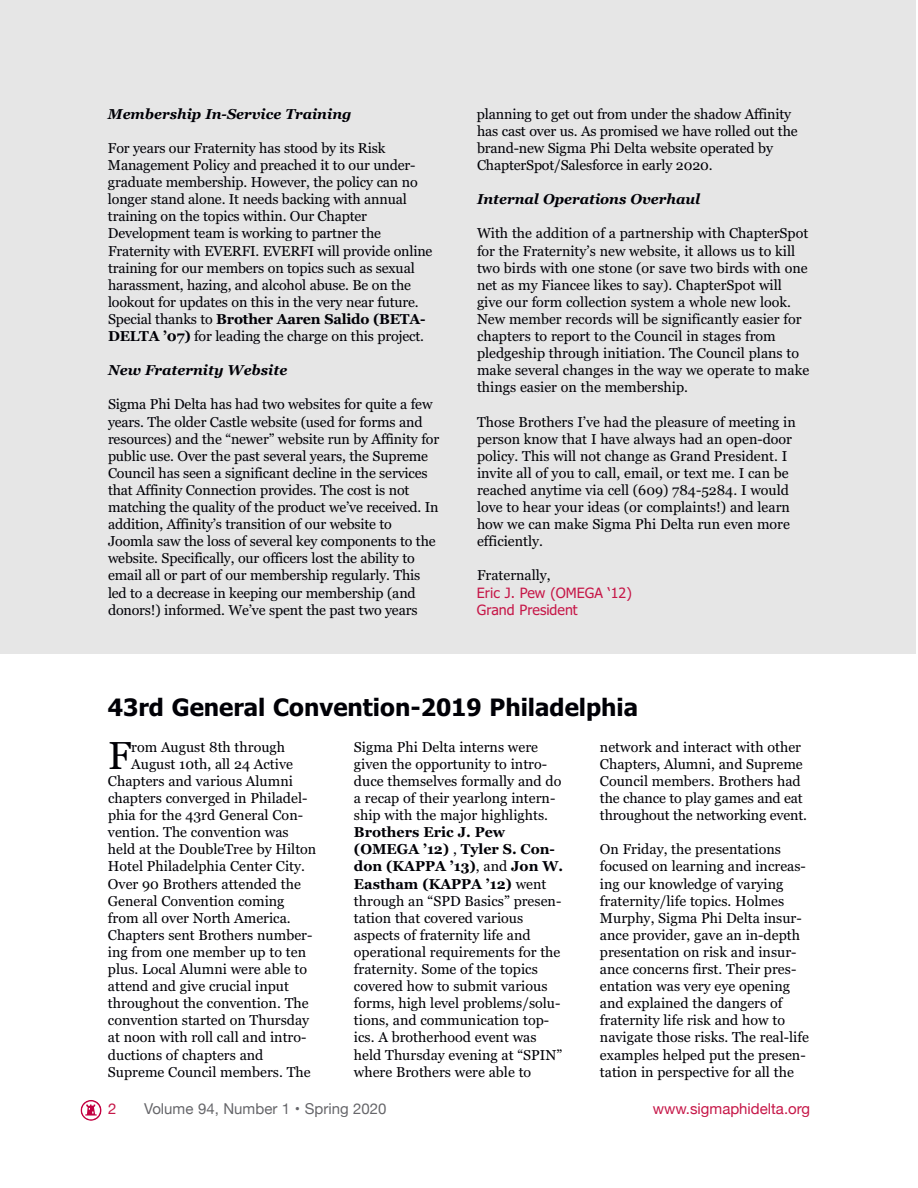
<style>
.page{position:relative;width:918px;height:1188px;background:#fff}
.page>*{position:absolute;margin:0;border:0;box-sizing:border-box;transform-origin:0 0}
.t1{font:38.85px "Georgia";color:#000006}
.t2{font:700 24px "Tahoma";color:#000006}
.t3{font:15px "Helvetica Neue";color:#66666a}
.t4{font:15px "Helvetica Neue";color:#c61748}
.t5{font:14.25px/17.1px "Georgia";color:#000006}
.t6{font:italic 700 14.25px "Georgia";color:#000006}
.t7{font:14.25px/17.1px "Tahoma";color:#c61748}
.s1{font-weight:700}
</style>
<div class="page">
<div style="left:0;top:0;width:916px;height:654px;background:#e6e6e6"></div>
<svg style="left:81px;top:1100px;width:21px;height:21px"></svg>
<p class="t6" style="left:108px;top:106px;width:245px">Membership In-Service Training</p>
<p class="t5" style="left:108px;top:140px;width:326px">For years our Fraternity has stood by its Risk Management Policy and preached it to our under&shy;graduate membership. However, the policy can no longer stand alone. It needs backing with annual training on the topics within. Our Chapter Development team is working to partner the Fraternity with EVERFI. EVERFI will provide online training for our members on topics such as sexual harassment, hazing, and alcohol abuse. Be on the lookout for updates on this in the very near future.<br>Special thanks to <span class="s1">Brother Aaren Salido (BETA-DELTA ’07)</span> for leading the charge on this project.</p>
<p class="t6" style="left:108px;top:362px;width:181px">New Fraternity Website</p>
<p class="t5" style="left:108px;top:396px;width:333px">Sigma Phi Delta has had two websites for quite a few years. The older Castle website (used for forms and resources) and the “newer” website run by Affinity for public use. Over the past several years, the Supreme Council has seen a significant decline in the services that Affinity Connection provides. The cost is not matching the quality of the product we’ve received. In addition, Affinity’s transition of our website to Joomla saw the loss of several key components to the website. Specifically, our officers lost the ability to email all or part of our membership regularly. This led to a decrease in keeping our membership (and donors!) informed. We’ve spent the past two years</p>
<p class="t5" style="left:477px;top:105px;width:322px">planning to get out from under the shadow Affinity has cast over us. As promised we have rolled out the brand-new Sigma Phi Delta website operated by ChapterSpot/Salesforce in early 2020.</p>
<p class="t6" style="left:477px;top:191px;width:225px">Internal Operations Overhaul</p>
<p class="t5" style="left:477px;top:225px;width:334px">With the addition of a partnership with ChapterSpot for the Fraternity’s new website, it allows us to kill two birds with one stone (or save two birds with one net as my Fiancee likes to say). ChapterSpot will give our form collection system a whole new look.<br>New member records will be significantly easier for chapters to report to the Council in stages from pledgeship through initiation. The Council plans to make several changes in the way we operate to make things easier on the membership.</p>
<p class="t5" style="left:477px;top:413px;width:320px">Those Brothers I’ve had the pleasure of meeting in person know that I have always had an open-door policy. This will not change as Grand President. I invite all of you to call, email, or text me. I can be reached anytime via cell (609) 784-5284. I would love to hear your ideas (or complaints!) and learn how we can make Sigma Phi Delta run even more efficiently.</p>
<p class="t5" style="left:477px;top:567px;width:75px">Fraternally,</p>
<p class="t7" style="left:477px;top:584px;width:156px">Eric J. Pew (OMEGA ‘12)<br>Grand President</p>
<h2 class="t2" style="left:108px;top:694px;width:532px">43rd General Convention-2019 Philadelphia</h2>
<h1 class="t1" style="left:108px;top:733px;width:25px">F</h1>
<p class="t5" style="left:131px;top:738px;width:155px">rom August 8th through</p>
<p class="t5" style="left:131px;top:755px;width:163px">August 10th, all 24 Active</p>
<p class="t5" style="left:108px;top:773px;width:186px">Chapters and various Alumni</p>
<p class="t5" style="left:108px;top:790px;width:201px">chapters converged in Philadel-</p>
<p class="t5" style="left:108px;top:807px;width:197px">phia for the 43rd General Con-</p>
<p class="t5" style="left:108px;top:824px;width:182px">vention. The convention was</p>
<p class="t5" style="left:108px;top:841px;width:210px">held at the DoubleTree by Hilton</p>
<p class="t5" style="left:108px;top:858px;width:199px">Hotel Philadelphia Center City.</p>
<p class="t5" style="left:108px;top:875px;width:194px">Over 90 Brothers attended the</p>
<p class="t5" style="left:108px;top:892px;width:178px">General Convention coming</p>
<p class="t5" style="left:108px;top:909px;width:184px">from all over North America.</p>
<p class="t5" style="left:108px;top:926px;width:206px">Chapters sent Brothers number-</p>
<p class="t5" style="left:108px;top:944px;width:200px">ing from one member up to ten</p>
<p class="t5" style="left:108px;top:961px;width:201px">plus. Local Alumni were able to</p>
<p class="t5" style="left:108px;top:978px;width:183px">attend and give crucial input</p>
<p class="t5" style="left:108px;top:995px;width:202px">throughout the convention. The</p>
<p class="t5" style="left:108px;top:1012px;width:203px">convention started on Thursday</p>
<p class="t5" style="left:108px;top:1029px;width:200px">at noon with roll call and intro-</p>
<p class="t5" style="left:108px;top:1046px;width:157px">ductions of chapters and</p>
<p class="t5" style="left:108px;top:1063px;width:204px">Supreme Council members. The</p>
<p class="t5" style="left:354px;top:738px;width:209px">Sigma Phi Delta interns were given the opportunity to intro&shy;duce themselves formally and do a recap of their yearlong intern&shy;ship with the major highlights.</p>
<p class="t5" style="left:354px;top:824px;width:211px"><span class="s1">Brothers Eric J. Pew (OMEGA ’12)</span> , <span class="s1">Tyler S. Con&shy;don (KAPPA ’13)</span>, and <span class="s1">Jon W.<br>Eastham (KAPPA ’12)</span> went through an “SPD Basics” presen&shy;tation that covered various aspects of fraternity life and operational requirements for the fraternity. Some of the topics covered how to submit various forms, high level problems/solu&shy;tions, and communication top&shy;ics. A brotherhood event was held Thursday evening at “SPIN” where Brothers were able to</p>
<p class="t5" style="left:600px;top:738px;width:209px">network and interact with other<br>Chapters, Alumni, and Supreme<br>Council members. Brothers had the chance to play games and eat throughout the networking event.</p>
<p class="t5" style="left:600px;top:841px;width:211px">On Friday, the presentations focused on learning and increas&shy;ing our knowledge of varying fraternity/life topics. Holmes<br>Murphy, Sigma Phi Delta insur&shy;ance provider, gave an in-depth presentation on risk and insur&shy;ance concerns first. Their pres&shy;entation was very eye opening and explained the dangers of fraternity life risk and how to navigate those risks. The real-life examples helped put the presen&shy;tation in perspective for all the</p>
<p class="t4" style="left:108px;top:1100px;width:10px">2</p>
<p class="t3" style="left:144px;top:1100px;width:244px">Volume 94, Number 1 • Spring 2020</p>
<p class="t4" style="left:653px;top:1100px;width:159px">www.sigmaphidelta.org</p>
</div>
